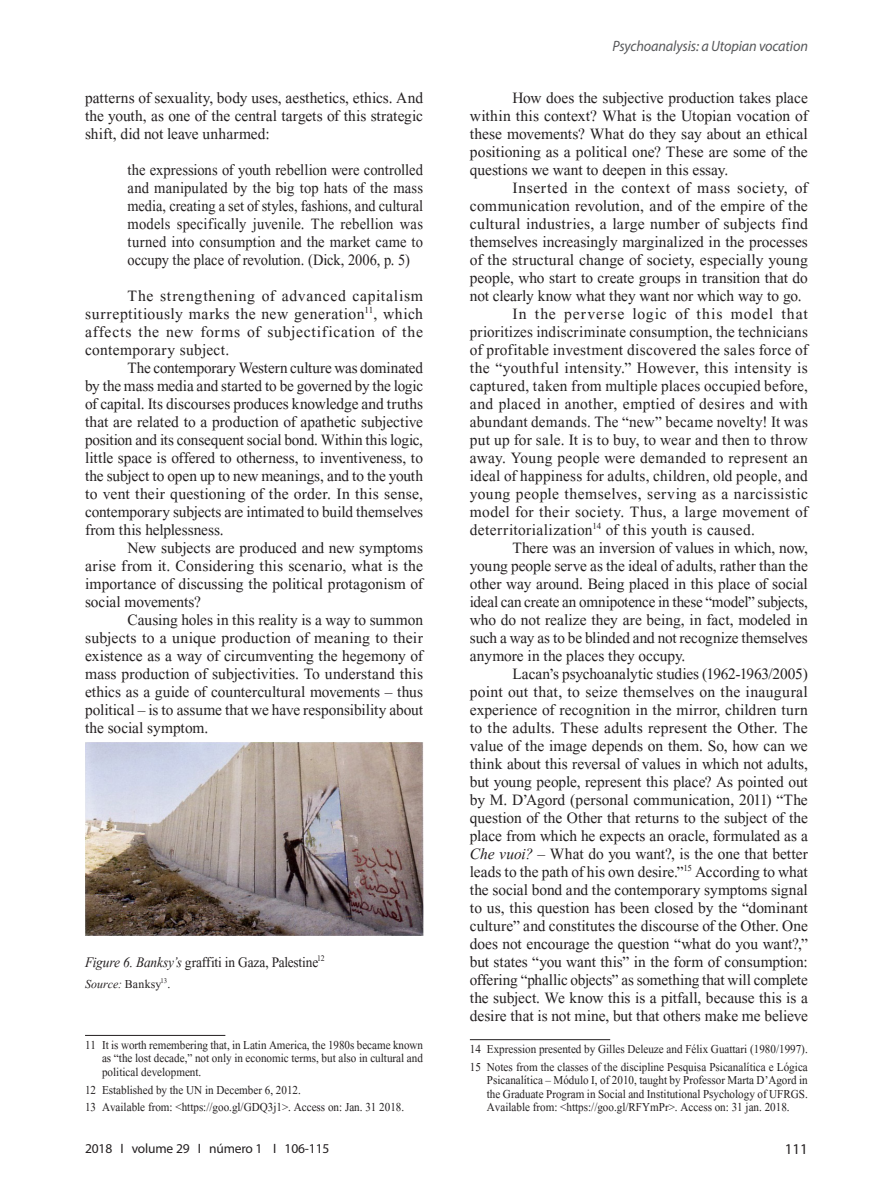
<style>
.page{position:relative;width:893px;height:1191px;background:#fff}
.page>*{position:absolute;margin:0;border:0;box-sizing:border-box;transform-origin:0 0}
.TEXTO{font:19.5px/18px "Aparajita";color:#231f20;text-align:justify}
.TEXTO-2{font:19.5px/18px "Aparajita";color:#231f20;text-align:justify;scale:.96 1}
.citacao{font:19.5px/18px "Aparajita";color:#231f20;text-align:justify;scale:.93 1}
.tabela_figura-titulo{font:18px "Aparajita";letter-spacing:-.005em;color:#231f20;scale:.92 1}
.rodape{font:15px/13.5px "Aparajita";color:#231f20;text-align:justify;scale:.92 1}
.t1{font:italic 15px "Myriad Pro";letter-spacing:-.01em;color:#57585a;scale:.95 1}
.fonte{font:italic 15px "Aparajita";letter-spacing:.005em;color:#231f20}
.t2{font:15px "Myriad Pro";color:#231f20}
.t3{font:13.5px "Myriad Pro";letter-spacing:-.01em;color:#231f20}
.s1{font-style:italic}
.s2{font-style:normal}
</style>
<div class="page">
<img style="left:85px;top:742px;width:338px;height:193px">
<hr style="left:85px;top:1035px;width:140px;height:1px;background:#231f20">
<hr style="left:470px;top:1039px;width:140px;height:1px;background:#231f20">
<p class="TEXTO" style="left:85px;top:90px;width:339px">patterns of sexuality, body uses, aesthetics, ethics. And the youth, as one of the central targets of this strategic shift, did not leave unharmed:</p>
<p class="citacao" style="left:128px;top:162px;width:319px">the expressions of youth rebellion were controlled and manipulated by the big top hats of the mass media, creating a set of styles, fashions, and cultural models specifically juvenile. The rebellion was turned into consumption and the market came to occupy the place of revolution. (Dick, 2006, p. 5)</p>
<p class="TEXTO" style="left:85px;top:288px;width:340px;text-indent:43px">The strengthening of advanced capitalism surreptitiously marks the new generation<sup>11</sup>, which affects the new forms of subjectification of the contemporary subject.</p>
<p class="TEXTO-2" style="left:85px;top:360px;width:354px;text-indent:43px">The contemporary Western culture was dominated by the mass media and started to be governed by the logic of capital. Its discourses produces knowledge and truths that are related to a production of apathetic subjective position and its consequent social bond. Within this logic, little space is offered to otherness, to inventiveness, to the subject to open up to new meanings, and to the youth to vent their questioning of the order. In this sense, contemporary subjects are intimated to build themselves from this helplessness.</p>
<p class="TEXTO" style="left:85px;top:540px;width:340px;text-indent:43px">New subjects are produced and new symptoms arise from it. Considering this scenario, what is the importance of discussing the political protagonism of social movements?</p>
<p class="TEXTO" style="left:85px;top:612px;width:340px;text-indent:43px">Causing holes in this reality is a way to summon subjects to a unique production of meaning to their existence as a way of circumventing the hegemony of mass production of subjectivities. To understand this ethics as a guide of countercultural movements – thus political – is to assume that we have responsibility about the social symptom.</p>
<p class="tabela_figura-titulo" style="left:85px;top:951px;width:262px"><span class="s1">Figure 6. Banksy’s</span> graffiti in Gaza, Palestine<sup>12</sup></p>
<p class="fonte" style="left:85px;top:975px;width:87px">Source: <span class="s2">Banksy</span><sup>13</sup><span class="s2">.</span></p>
<p class="rodape" style="left:102px;top:1038px;width:350px;text-indent:-17px">11 It is worth remembering that, in Latin America, the 1980s became known as “the lost decade,” not only in economic terms, but also in cultural and political development.</p>
<p class="rodape" style="left:85px;top:1083px;width:236px">12 Established by the UN in December 6, 2012.</p>
<p class="rodape" style="left:85px;top:1101px;width:348px">13 Available from: &lt;https://goo.gl/GDQ3j1&gt;. Access on: Jan. 31 2018.</p>
<p class="t3" style="left:85px;top:1140px;width:246px">2018 I volume 29 I número 1 I 106-115</p>
<p class="t1" style="left:612px;top:36px;width:207px">Psychoanalysis: a Utopian vocation</p>
<p class="TEXTO" style="left:470px;top:90px;width:340px;text-indent:43px">How does the subjective production takes place within this context? What is the Utopian vocation of these movements? What do they say about an ethical positioning as a political one? These are some of the questions we want to deepen in this essay.</p>
<p class="TEXTO" style="left:470px;top:180px;width:340px;text-indent:43px">Inserted in the context of mass society, of communication revolution, and of the empire of the cultural industries, a large number of subjects find themselves increasingly marginalized in the processes of the structural change of society, especially young people, who start to create groups in transition that do not clearly know what they want nor which way to go.</p>
<p class="TEXTO" style="left:470px;top:306px;width:340px;text-indent:43px">In the perverse logic of this model that prioritizes indiscriminate consumption, the technicians of profitable investment discovered the sales force of the “youthful intensity.” However, this intensity is captured, taken from multiple places occupied before, and placed in another, emptied of desires and with abundant demands. The “new” became novelty! It was put up for sale. It is to buy, to wear and then to throw away. Young people were demanded to represent an ideal of happiness for adults, children, old people, and young people themselves, serving as a narcissistic model for their society. Thus, a large movement of deterritorialization<sup>14</sup> of this youth is caused.</p>
<p class="TEXTO" style="left:470px;top:540px;width:340px;text-indent:43px">There was an inversion of values in which, now, young people serve as the ideal of adults, rather than the other way around. Being placed in this place of social ideal can create an omnipotence in these “model” subjects, who do not realize they are being, in fact, modeled in such a way as to be blinded and not recognize themselves anymore in the places they occupy.</p>
<p class="TEXTO" style="left:470px;top:666px;width:340px;text-indent:43px">Lacan’s psychoanalytic studies (1962-1963/2005) point out that, to seize themselves on the inaugural experience of recognition in the mirror, children turn to the adults. These adults represent the Other. The value of the image depends on them. So, how can we think about this reversal of values in which not adults, but young people, represent this place? As pointed out by M. D’Agord (personal communication, 2011) “The question of the Other that returns to the subject of the place from which he expects an oracle, formulated as a <span class="s1">Che vuoi?</span> – What do you want?, is the one that better leads to the path of his own desire.”<sup>15</sup> According to what the social bond and the contemporary symptoms signal to us, this question has been closed by the “dominant culture” and constitutes the discourse of the Other. One does not encourage the question “what do you want?,” but states “you want this” in the form of consumption: offering “phallic objects” as something that will complete the subject. We know this is a pitfall, because this is a desire that is not mine, but that others make me believe</p>
<p class="rodape" style="left:470px;top:1043px;width:369px">14 Expression presented by Gilles Deleuze and Félix Guattari (1980/1997).</p>
<p class="rodape" style="left:487px;top:1060px;width:350px;text-indent:-17px">15 Notes from the classes of the discipline Pesquisa Psicanalítica e Lógica Psicanalítica – Módulo I, of 2010, taught by Professor Marta D’Agord in the Graduate Program in Social and Institutional Psychology of UFRGS.<br>Available from: &lt;https://goo.gl/RFYmPr&gt;. Access on: 31 jan. 2018.</p>
<p class="t2" style="left:785px;top:1139px;width:25px">111</p>
</div>
